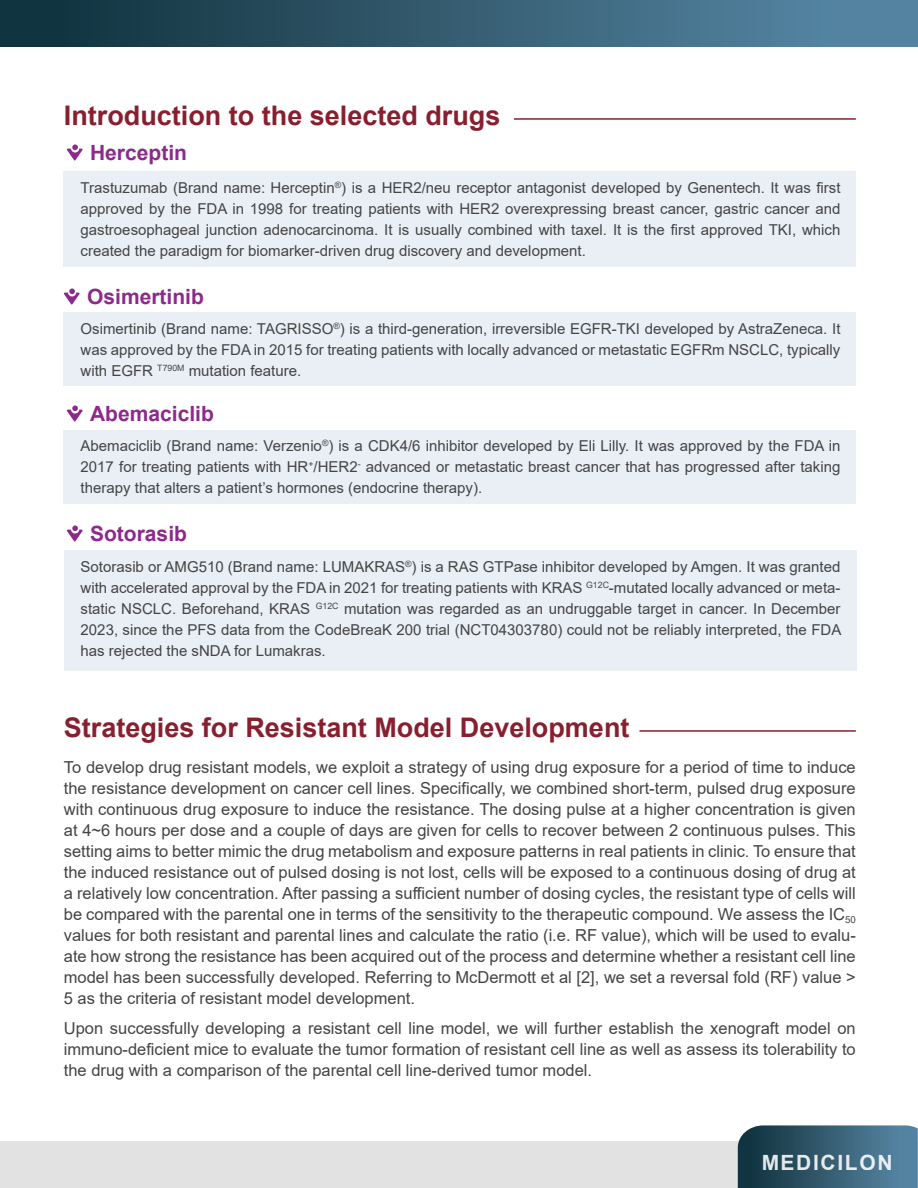
<style>
.page{position:relative;width:918px;height:1188px;background:#fff}
.page>*{position:absolute;margin:0;border:0;box-sizing:border-box;transform-origin:0 0}
.t1{font:700 27px "Arial";color:#871f2f}
.t2{font:700 21px "Arial";color:#8d298b}
.t3{font:700 21px "Arial";letter-spacing:.08em;color:#fff}
.t4{font:16.5px/21px "Arial";color:#444;text-align:justify}
.t5{font:15px/21px "Arial";color:#444;text-align:justify}
</style>
<div class="page">
<div style="left:64px;top:172px;width:792px;height:95px;background:#eaeef5"></div>
<svg style="left:67px;top:144px;width:16px;height:17px"></svg>
<div style="left:0;top:1141px;width:918px;height:47px;background:#e2e2e2"></div>
<svg style="left:738px;top:1125px;width:180px;height:63px;background:#386074"></svg>
<div style="left:0;top:0;width:918px;height:47px;background:linear-gradient(to right,#0f2f3a,#5a8aa9)"></div>
<div style="left:64px;top:313px;width:792px;height:73px;background:#eaeef5"></div>
<svg style="left:64px;top:288px;width:16px;height:17px"></svg>
<hr style="left:514px;top:118px;width:342px;height:2px;background:#871f2f">
<div style="left:64px;top:551px;width:792px;height:120px;background:#eaeef5"></div>
<svg style="left:67px;top:526px;width:16px;height:16px"></svg>
<div style="left:64px;top:430px;width:792px;height:74px;background:#eaeef5"></div>
<svg style="left:67px;top:406px;width:16px;height:16px"></svg>
<hr style="left:639px;top:730px;width:217px;height:2px;background:#871f2f">
<h1 class="t1" style="left:64px;top:97px;width:438px">Introduction to the selected drugs</h1>
<p class="t2" style="left:90px;top:138px;width:98px">Herceptin</p>
<p class="t5" style="left:81px;top:177px;width:761px">Trastuzumab (Brand name: Herceptin<sup>®</sup>) is a HER2/neu receptor antagonist developed by Genentech. It was first approved by the FDA in 1998 for treating patients with HER2 overexpressing breast cancer, gastric cancer and gastroesophageal junction adenocarcinoma. It is usually combined with taxel. It is the first approved TKI, which created the paradigm for biomarker-driven drug discovery and development.</p>
<p class="t2" style="left:87px;top:282px;width:118px">Osimertinib</p>
<p class="t5" style="left:81px;top:318px;width:761px">Osimertinib (Brand name: TAGRISSO<sup>®</sup>) is a third-generation, irreversible EGFR-TKI developed by AstraZeneca. It was approved by the FDA in 2015 for treating patients with locally advanced or metastatic EGFRm NSCLC, typically with EGFR <sup>T790M</sup> mutation feature.</p>
<p class="t2" style="left:90px;top:399px;width:125px">Abemaciclib</p>
<p class="t5" style="left:81px;top:435px;width:761px">Abemaciclib (Brand name: Verzenio<sup>®</sup>) is a CDK4/6 inhibitor developed by Eli Lilly. It was approved by the FDA in 2017 for treating patients with HR<sup>+</sup>/HER2<sup>-</sup> advanced or metastatic breast cancer that has progressed after taking therapy that alters a patient’s hormones (endocrine therapy).</p>
<p class="t2" style="left:90px;top:519px;width:98px">Sotorasib</p>
<p class="t5" style="left:81px;top:557px;width:762px">Sotorasib or AMG510 (Brand name: LUMAKRAS<sup>®</sup>) is a RAS GTPase inhibitor developed by Amgen. It was granted with accelerated approval by the FDA in 2021 for treating patients with KRAS <sup>G12C</sup>-mutated locally advanced or meta&shy;static NSCLC. Beforehand, KRAS <sup>G12C</sup> mutation was regarded as an undruggable target in cancer. In December 2023, since the PFS data from the CodeBreaK 200 trial (NCT04303780) could not be reliably interpreted, the FDA has rejected the sNDA for Lumakras.</p>
<h1 class="t1" style="left:64px;top:709px;width:567px">Strategies for Resistant Model Development</h1>
<p class="t4" style="left:64px;top:757px;width:793px">To develop drug resistant models, we exploit a strategy of using drug exposure for a period of time to induce the resistance development on cancer cell lines. Specifically, we combined short-term, pulsed drug exposure with continuous drug exposure to induce the resistance. The dosing pulse at a higher concentration is given at 4~6 hours per dose and a couple of days are given for cells to recover between 2 continuous pulses. This setting aims to better mimic the drug metabolism and exposure patterns in real patients in clinic. To ensure that the induced resistance out of pulsed dosing is not lost, cells will be exposed to a continuous dosing of drug at a relatively low concentration. After passing a sufficient number of dosing cycles, the resistant type of cells will be compared with the parental one in terms of the sensitivity to the therapeutic compound. We assess the IC<sub>50 </sub>values for both resistant and parental lines and calculate the ratio (i.e. RF value), which will be used to evalu&shy;ate how strong the resistance has been acquired out of the process and determine whether a resistant cell line model has been successfully developed. Referring to McDermott et al [2], we set a reversal fold (RF) value &gt; 5 as the criteria of resistant model development.</p>
<p class="t4" style="left:64px;top:1018px;width:793px">Upon successfully developing a resistant cell line model, we will further establish the xenograft model on immuno-deficient mice to evaluate the tumor formation of resistant cell line as well as assess its tolerability to the drug with a comparison of the parental cell line-derived tumor model.</p>
<p class="t3" style="left:761px;top:1147px;width:133px">MEDICILON</p>
</div>
